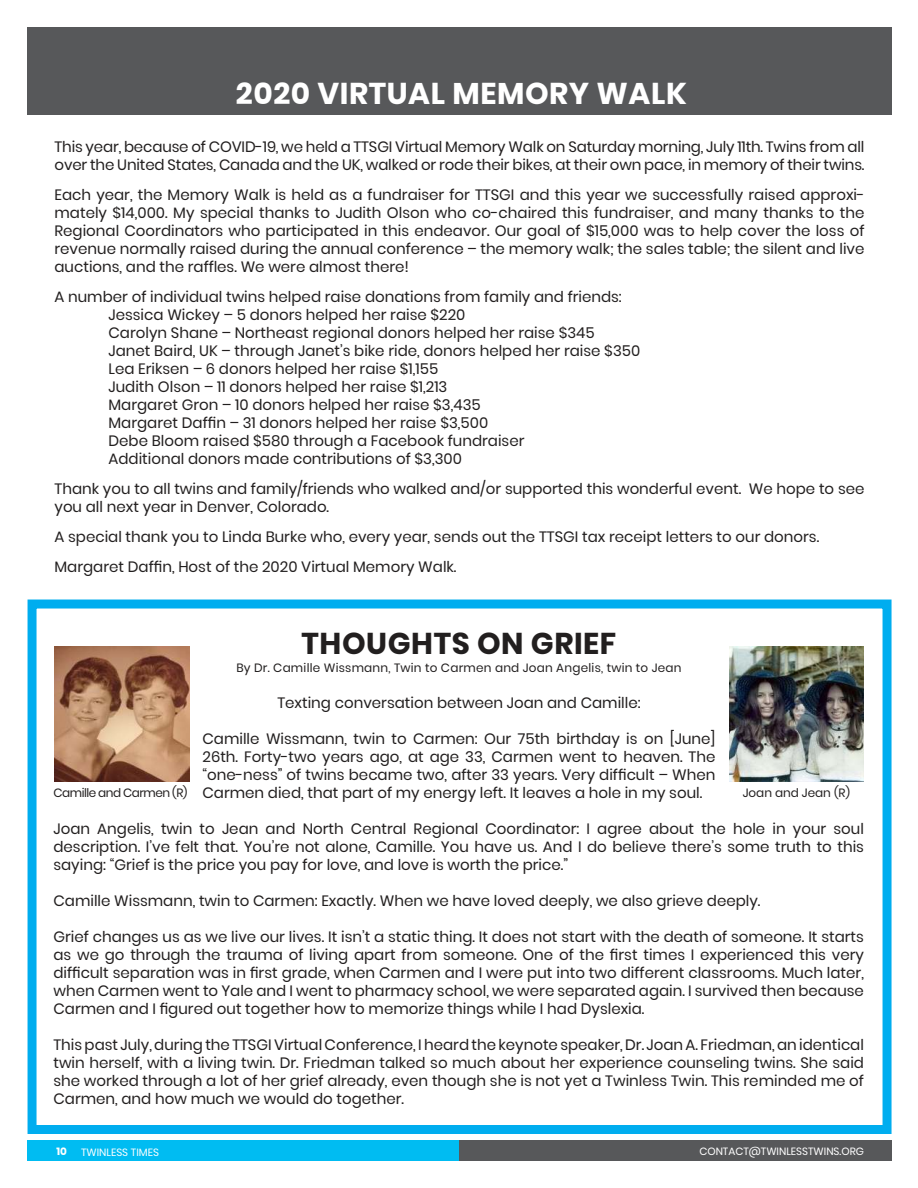
<style>
.page{position:relative;width:918px;height:1188px;background:#fff}
.page>*{position:absolute;margin:0;border:0;box-sizing:border-box;transform-origin:0 0}
.t1{font:700 30px "Poppins";letter-spacing:.02em;color:#fff}
.t2{font:700 30px "Poppins";letter-spacing:.02em;color:#221f1f}
.t3{font:15px/18px "Poppins";color:#221f1f;text-align:justify}
.t4{font:12px "Poppins";letter-spacing:.02em;color:#221f1f}
.t5{font:12px "Poppins";letter-spacing:-.04em;color:#221f1f}
.t6{font:12px "Poppins";color:#221f1f}
.t7{font:10.5px "Poppins";color:#fff}
.t8{font:700 10.5px "Poppins";color:#fff}
</style>
<div class="page">
<div style="left:27px;top:1141px;width:432px;height:20px;background:#00bcf2"></div>
<div style="left:459px;top:1141px;width:432px;height:20px;background:#57585a"></div>
<div style="left:27px;top:27px;width:864px;height:87px;background:#57585a"></div>
<div style="left:28px;top:600px;width:864px;height:534px;background:#fff;border:9px solid #00adef"></div>
<img style="left:729px;top:646px;width:135px;height:135px">
<img style="left:54px;top:646px;width:135px;height:135px">
<h1 class="t1" style="left:236px;top:74px;width:452px">2020 VIRTUAL MEMORY WALK</h1>
<p class="t3" style="left:55px;top:137px;width:812px">This year, because of COVID-19, we held a TTSGI Virtual Memory Walk on Saturday morning, July 11th. Twins from all over the United States, Canada and the UK, walked or rode their bikes, at their own pace, in memory of their twins.</p>
<p class="t3" style="left:55px;top:185px;width:812px">Each year, the Memory Walk is held as a fundraiser for TTSGI and this year we successfully raised approxi&shy;mately $14,000. My special thanks to Judith Olson who co-chaired this fundraiser, and many thanks to the Regional Coordinators who participated in this endeavor. Our goal of $15,000 was to help cover the loss of revenue normally raised during the annual conference – the memory walk; the sales table; the silent and live auctions, and the raffles. We were almost there!</p>
<p class="t3" style="left:109px;top:287px;width:533px;text-align:left;text-indent:-54px">A number of individual twins helped raise donations from family and friends:<br>Jessica Wickey – 5 donors helped her raise $220<br>Carolyn Shane – Northeast regional donors helped her raise $345<br>Janet Baird, UK – through Janet’s bike ride, donors helped her raise $350<br>Lea Eriksen – 6 donors helped her raise $1,155<br>Judith Olson – 11 donors helped her raise $1,213<br>Margaret Gron – 10 donors helped her raise $3,435<br>Margaret Daffin – 31 donors helped her raise $3,500<br>Debe Bloom raised $580 through a Facebook fundraiser<br>Additional donors made contributions of $3,300</p>
<p class="t3" style="left:55px;top:479px;width:812px">Thank you to all twins and family/friends who walked and/or supported this wonderful event. We hope to see you all next year in Denver, Colorado.</p>
<p class="t3" style="left:55px;top:521px;width:766px;line-height:30px">A special thank you to Linda Burke who, every year, sends out the TTSGI tax receipt letters to our donors.<br>Margaret Daffin, Host of the 2020 Virtual Memory Walk.</p>
<h1 class="t2" style="left:302px;top:624px;width:316px">THOUGHTS ON GRIEF</h1>
<p class="t4" style="left:236px;top:661px;width:447px">By Dr. Camille Wissmann, Twin to Carmen and Joan Angelis, twin to Jean</p>
<p class="t3" style="left:277px;top:694px;width:365px">Texting conversation between Joan and Camille:</p>
<p class="t3" style="left:203px;top:730px;width:514px">Camille Wissmann, twin to Carmen: Our 75th birthday is on [June] 26th. Forty-two years ago, at age 33, Carmen went to heaven. The “one-ness” of twins became two, after 33 years. Very difficult – When Carmen died, that part of my energy left. It leaves a hole in my soul.</p>
<p class="t3" style="left:53px;top:820px;width:812px">Joan Angelis, twin to Jean and North Central Regional Coordinator: I agree about the hole in your soul description. I’ve felt that. You’re not alone, Camille. You have us. And I do believe there’s some truth to this saying: “Grief is the price you pay for love, and love is worth the price.”</p>
<p class="t3" style="left:53px;top:892px;width:708px">Camille Wissmann, twin to Carmen: Exactly. When we have loved deeply, we also grieve deeply.</p>
<p class="t3" style="left:53px;top:928px;width:812px">Grief changes us as we live our lives. It isn’t a static thing. It does not start with the death of someone. It starts as we go through the trauma of living apart from someone. One of the first times I experienced this very difficult separation was in first grade, when Carmen and I were put into two different classrooms. Much later, when Carmen went to Yale and I went to pharmacy school, we were separated again. I survived then because Carmen and I figured out together how to memorize things while I had Dyslexia.</p>
<p class="t3" style="left:53px;top:1036px;width:812px">This past July, during the TTSGI Virtual Conference, I heard the keynote speaker, Dr. Joan A. Friedman, an identical twin herself, with a living twin. Dr. Friedman talked so much about her experience counseling twins. She said she worked through a lot of her grief already, even though she is not yet a Twinless Twin. This reminded me of Carmen, and how much we would do together.</p>
<p class="t5" style="left:54px;top:786px;width:135px">Camille and Carmen (R)</p>
<p class="t6" style="left:743px;top:786px;width:109px">Joan and Jean (R)</p>
<p class="t8" style="left:56px;top:1145px;width:12px">10</p>
<p class="t7" style="left:81px;top:1147px;width:80px">TWINLESS TIMES</p>
<p class="t7" style="left:699px;top:1147px;width:166px">CONTACT@TWINLESSTWINS.ORG</p>
</div>
